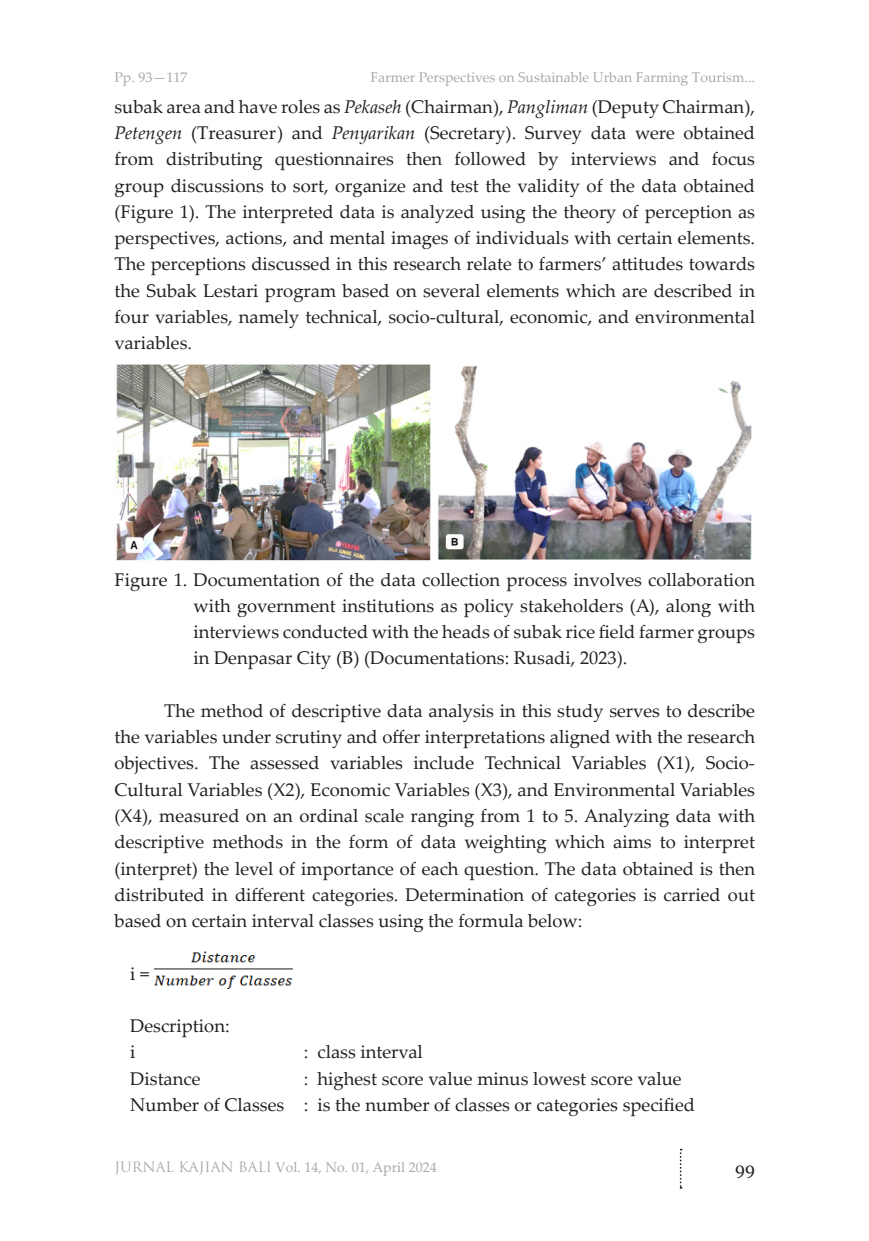
<style>
.page{position:relative;width:869px;height:1241px;background:#fff}
.page>*{position:absolute;margin:0;border:0;box-sizing:border-box;transform-origin:0 0}
.Text{font:18.38px/26.2px "Palatino Linotype";color:#231f20;text-align:justify}
.t1{font:17.5px "Georgia";color:#231f20}
.t2{font:14px "Palatino Linotype";color:#a8a9ad}
.s1{font-style:italic}
.s2{font-family:"Trajan Pro"}
</style>
<div class="page">
<svg style="left:679px;top:1148px;width:2px;height:40px"></svg>
<img style="left:154px;top:951px;width:138px;height:37px">
<img style="left:116px;top:364px;width:636px;height:197px">
<p class="t2" style="left:114px;top:67px;width:74px">Pp. 93—117</p>
<p class="t2" style="left:370px;top:67px;width:386px">Farmer Perspectives on Sustainable Urban Farming Tourism...</p>
<p class="Text" style="left:114px;top:93px;width:641px">subak area and have roles as <span class="s1">Pekaseh</span> (Chairman), <span class="s1">Pangliman</span> (Deputy Chairman), <span class="s1">Petengen</span> (Treasurer) and <span class="s1">Penyarikan</span> (Secretary). Survey data were obtained from distributing questionnaires then followed by interviews and focus group discussions to sort, organize and test the validity of the data obtained (Figure 1). The interpreted data is analyzed using the theory of perception as perspectives, actions, and mental images of individuals with certain elements.<br>The perceptions discussed in this research relate to farmers’ attitudes towards the Subak Lestari program based on several elements which are described in four variables, namely technical, socio-cultural, economic, and environmental variables.</p>
<p class="Text" style="left:193px;top:565px;width:563px;text-indent:-79px">Figure 1. Documentation of the data collection process involves collaboration with government institutions as policy stakeholders (A), along with interviews conducted with the heads of subak rice field farmer groups in Denpasar City (B) (Documentations: Rusadi, 2023).</p>
<p class="Text" style="left:114px;top:696px;width:641px;text-indent:50px">The method of descriptive data analysis in this study serves to describe the variables under scrutiny and offer interpretations aligned with the research objectives. The assessed variables include Technical Variables (X1), Socio-Cultural Variables (X2), Economic Variables (X3), and Environmental Variables (X4), measured on an ordinal scale ranging from 1 to 5. Analyzing data with descriptive methods in the form of data weighting which aims to interpret (interpret) the level of importance of each question. The data obtained is then distributed in different categories. Determination of categories is carried out based on certain interval classes using the formula below:</p>
<p class="Text" style="left:130px;top:959px;width:21px">i =</p>
<p class="Text" style="left:130px;top:1011px;width:101px">Description:</p>
<p class="Text" style="left:130px;top:1038px;width:7px">i</p>
<p class="Text" style="left:303px;top:1038px;width:121px">: class interval</p>
<p class="Text" style="left:130px;top:1064px;width:72px">Distance</p>
<p class="Text" style="left:303px;top:1064px;width:379px">: highest score value minus lowest score value</p>
<p class="Text" style="left:130px;top:1090px;width:566px">Number of Classes : is the number of classes or categories specified</p>
<p class="t2" style="left:114px;top:1157px;width:324px"><span class="s2">JURNAL KAJIAN BALI</span> Vol. 14, No. 01, April 2024</p>
<p class="t1" style="left:735px;top:1157px;width:21px">99</p>
</div>
